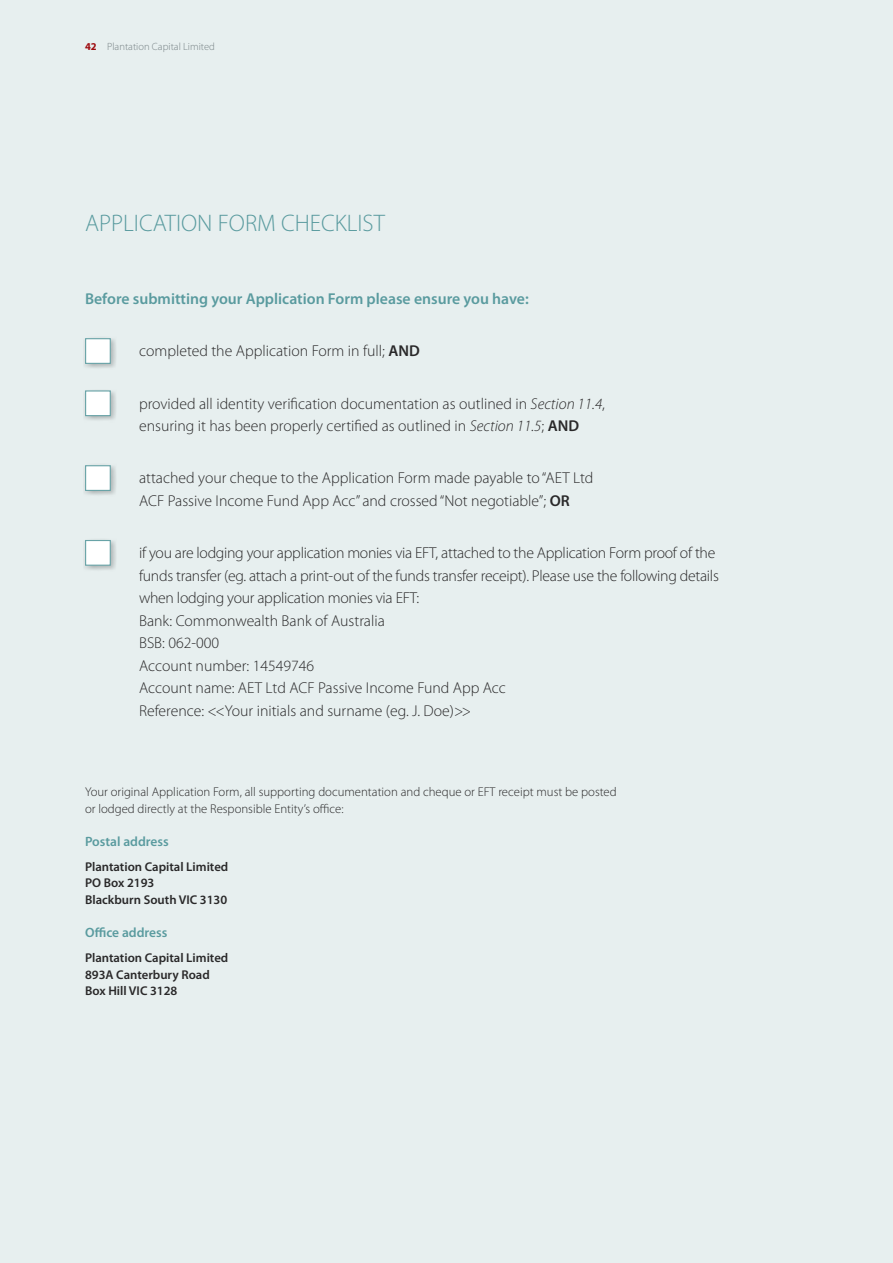
<style>
.page{position:relative;width:893px;height:1263px;background:#e7efef}
.page>*{position:absolute;margin:0;border:0;box-sizing:border-box;transform-origin:0 0}
.t1{font:300 24px "Myriad Pro";color:#5a9b9f}
.t2{font:300 15.75px/22.5px "Myriad Pro";letter-spacing:-.02em;color:#292829}
.t3{font:300 15.75px/22.5px "Myriad Pro";color:#292829}
.t4{font:600 15.75px "Myriad Pro";color:#5a9b9f}
.t5{font:600 13.5px "Myriad Pro";color:#5a9b9f}
.t6{font:300 12.75px/16.5px "Myriad Pro";color:#292829}
.t7{font:600 12.75px/16.5px "Myriad Pro";color:#292829}
.t8{font:300 10.5px "Myriad Pro";color:#788386}
.s1{font-weight:700;color:#9e0b0f}
.s2{font-weight:600}
.s3{font-style:italic}
</style>
<div class="page">
<div style="left:83px;top:336px;width:34px;height:34px;background:#000;opacity:.25"></div>
<div style="left:85px;top:338px;width:26px;height:26px;background:#fff;border:1px solid #68a3a7"></div>
<div style="left:83px;top:389px;width:34px;height:33px;background:#000;opacity:.25"></div>
<div style="left:85px;top:390px;width:26px;height:26px;background:#fff;border:1px solid #68a3a7"></div>
<div style="left:83px;top:463px;width:34px;height:34px;background:#000;opacity:.25"></div>
<div style="left:85px;top:465px;width:26px;height:26px;background:#fff;border:1px solid #68a3a7"></div>
<div style="left:83px;top:538px;width:34px;height:34px;background:#000;opacity:.25"></div>
<div style="left:85px;top:540px;width:26px;height:26px;background:#fff;border:1px solid #68a3a7"></div>
<p class="t8" style="left:85px;top:41px;width:131px"><span class="s1">42</span> Plantation Capital Limited</p>
<h1 class="t1" style="left:85px;top:208px;width:301px">APPLICATION FORM CHECKLIST</h1>
<p class="t4" style="left:85px;top:289px;width:445px">Before submitting your Application Form please ensure you have:</p>
<p class="t3" style="left:139px;top:340px;width:282px">completed the Application Form in full; <span class="s2">AND</span></p>
<p class="t3" style="left:139px;top:392px;width:467px">provided all identity verification documentation as outlined in <span class="s3">Section 11.4</span>, ensuring it has been properly certified as outlined in <span class="s3">Section 11.5</span>; <span class="s2">AND</span></p>
<p class="t3" style="left:139px;top:467px;width:456px">attached your cheque to the Application Form made payable to “AET Ltd<br>ACF Passive Income Fund App Acc” and crossed “Not negotiable”; <span class="s2">OR</span></p>
<p class="t2" style="left:139px;top:542px;width:581px">if you are lodging your application monies via EFT, attached to the Application Form proof of the funds transfer (eg. attach a print-out of the funds transfer receipt). Please use the following details when lodging your application monies via EFT:<br>Bank: Commonwealth Bank of Australia<br>BSB: 062-000<br>Account number: 14549746<br>Account name: AET Ltd ACF Passive Income Fund App Acc<br>Reference: &lt;&lt;Your initials and surname (eg. J. Doe)&gt;&gt;</p>
<p class="t6" style="left:85px;top:783px;width:533px">Your original Application Form, all supporting documentation and cheque or EFT receipt must be posted or lodged directly at the Responsible Entity’s office:</p>
<p class="t5" style="left:85px;top:833px;width:85px">Postal address</p>
<p class="t7" style="left:85px;top:858px;width:145px">Plantation Capital Limited<br>PO Box 2193<br>Blackburn South VIC 3130</p>
<p class="t5" style="left:85px;top:924px;width:84px">Office address</p>
<p class="t7" style="left:85px;top:949px;width:145px">Plantation Capital Limited<br>893A Canterbury Road<br>Box Hill VIC 3128</p>
</div>
